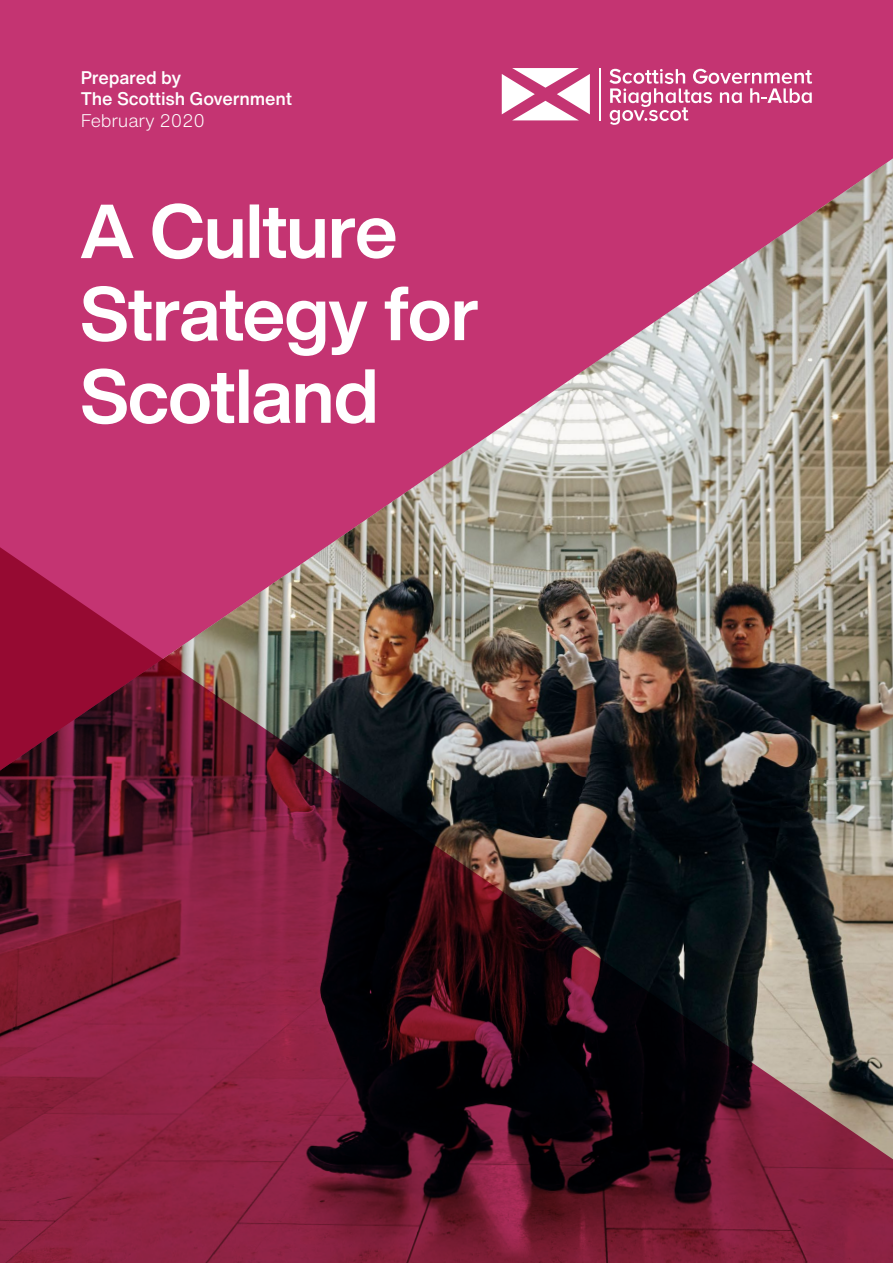
<style>
.page{position:relative;width:893px;height:1263px;background:#fff}
.page>*{position:absolute;margin:0;border:0;box-sizing:border-box;transform-origin:0 0}
.t1{font:700 75px/82.5px "Helvetica Now Display";letter-spacing:-.01em;color:#fff}
.t2{font:500 18px/21.6px "Helvetica Now Text";letter-spacing:-.01em;color:#fff}
.t3{font:300 18px "Helvetica Now Text";letter-spacing:-.01em;color:#fff}
</style>
<div class="page">
<svg style="left:0;top:779px;width:893px;height:484px;background:#5b2332"></svg>
<img style="left:0;top:0;width:893px;height:779px">
<svg style="left:502px;top:68px;width:88px;height:52px"></svg>
<hr style="left:599px;top:68px;width:2px;height:52px;background:#fff">
<svg style="left:609px;top:69px;width:203px;height:56px;background:#d05f90"></svg>
<p class="t2" style="left:81px;top:66px;width:213px">Prepared by<br>The Scottish Government</p>
<p class="t3" style="left:81px;top:107px;width:126px">February 2020</p>
<h1 class="t1" style="left:80px;top:190px;width:401px">A Culture<br>Strategy for<br>Scotland</h1>
</div>
